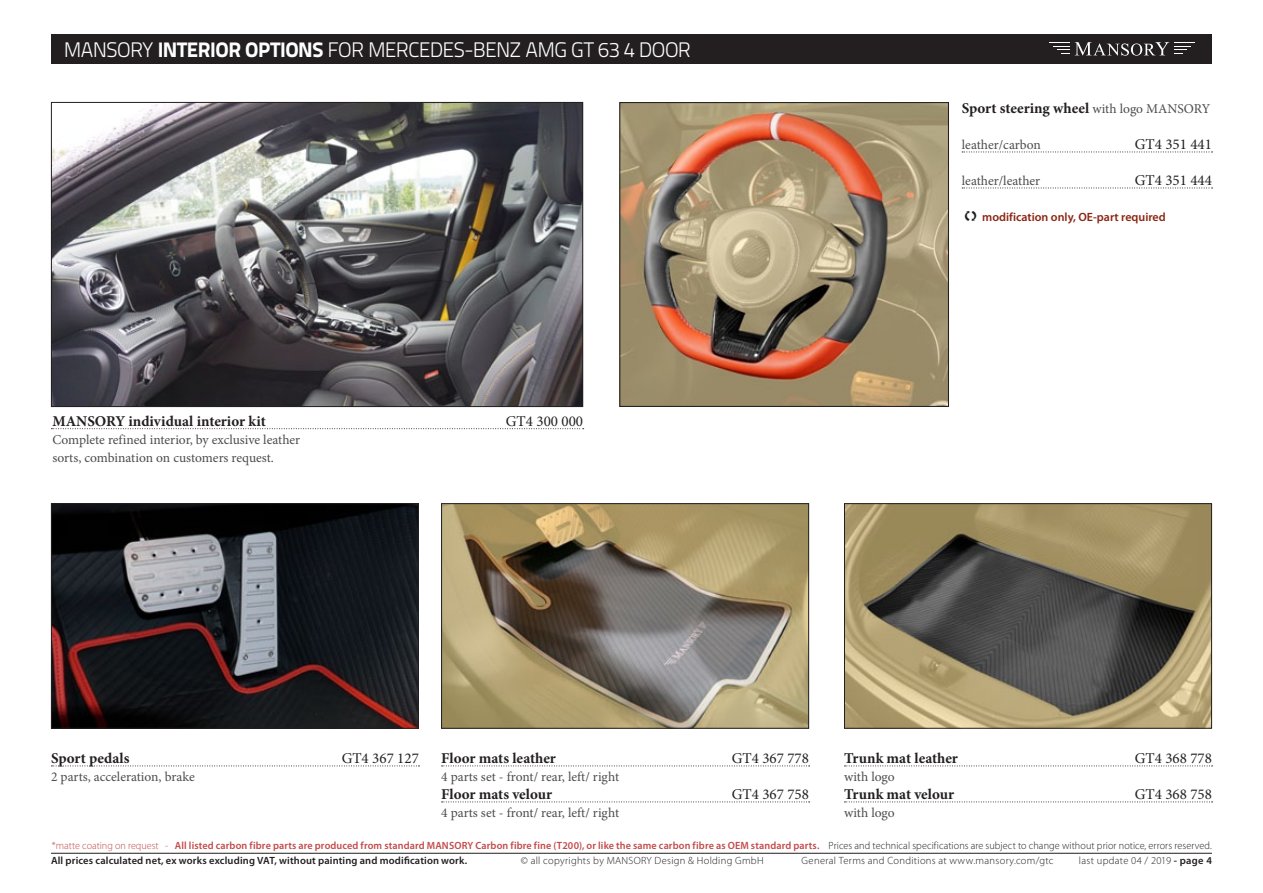
<style>
.page{position:relative;width:1263px;height:893px;background:#fff}
.page>*{position:absolute;margin:0;border:0;box-sizing:border-box;transform-origin:0 0}
.nadpis{font:300 21px "Titillium Text 22 L";letter-spacing:-.03em;color:#fff}
.name_of_product{font:700 15px "Minion Pro";color:#231f20}
.NR{font:15px "Minion Pro";color:#231f20}
.description{font:13.5px/18px "Minion Pro";color:#4b4c4d}
.poznamka_red{font:600 12px "Myriad Pro";color:#8a2512}
.t1{font:600 10.5px/15px "Myriad Pro";letter-spacing:.015em;color:#c24a49}
.t2{font:300 10.5px "Myriad Pro";letter-spacing:.03em;color:#231f20}
.s1{font-weight:800}
.s2{font-weight:400;font-size:13.5px;color:#4b4c4d}
.s3{color:#231f20}
.s4{font-weight:300}
.s5{font-weight:300;color:#231f20}
.s6{font-weight:600}
</style>
<div class="page">
<div style="left:51px;top:34px;width:1161px;height:30px;background:#231f20"></div>
<svg style="left:1049px;top:42px;width:20px;height:12px"></svg>
<svg style="left:1075px;top:42px;width:120px;height:14px"></svg>
<hr style="left:51px;top:853px;width:1161px;height:1px;background:#231f20">
<img style="left:621px;top:104px;width:326px;height:301px">
<div style="left:619px;top:102px;width:330px;height:305px;border:1px solid #231f20"></div>
<svg style="left:51px;top:428px;width:533px;height:1px"></svg>
<img style="left:53px;top:104px;width:528px;height:301px">
<div style="left:51px;top:102px;width:532px;height:305px;border:1px solid #231f20"></div>
<svg style="left:962px;top:152px;width:250px;height:1px"></svg>
<svg style="left:962px;top:188px;width:250px;height:1px"></svg>
<img style="left:443px;top:505px;width:364px;height:222px">
<div style="left:441px;top:503px;width:368px;height:226px;border:1px solid #231f20"></div>
<img style="left:53px;top:505px;width:364px;height:222px">
<div style="left:51px;top:503px;width:368px;height:226px;border:1px solid #231f20"></div>
<img style="left:846px;top:505px;width:364px;height:222px">
<div style="left:844px;top:503px;width:368px;height:226px;border:1px solid #231f20"></div>
<svg style="left:442px;top:765px;width:368px;height:1px"></svg>
<svg style="left:442px;top:801px;width:368px;height:1px"></svg>
<svg style="left:51px;top:765px;width:368px;height:1px"></svg>
<svg style="left:844px;top:765px;width:368px;height:1px"></svg>
<svg style="left:844px;top:801px;width:368px;height:1px"></svg>
<p class="nadpis" style="left:64px;top:34px;width:629px">MANSORY <span class="s1">INTERIOR OPTIONS</span> FOR MERCEDES-BENZ AMG GT 63 4 DOOR</p>
<p class="name_of_product" style="left:52px;top:410px;width:215px">MANSORY individual interior kit</p>
<p class="NR" style="left:506px;top:411px;width:79px">GT4 300 000</p>
<p class="description" style="left:52px;top:430px;width:249px">Complete refined interior, by exclusive leather sorts, combination on customers request.</p>
<p class="name_of_product" style="left:962px;top:98px;width:250px">Sport steering wheel <span class="s2">with logo MANSORY</span></p>
<p class="description" style="left:962px;top:136px;width:81px">leather/carbon</p>
<p class="description" style="left:962px;top:172px;width:80px">leather/leather</p>
<p class="poznamka_red" style="left:962px;top:209px;width:206px"><span class="s3">❑</span> modification only, OE-part required</p>
<p class="NR" style="left:1135px;top:134px;width:79px">GT4 351 441</p>
<p class="NR" style="left:1135px;top:170px;width:79px">GT4 351 444</p>
<p class="name_of_product" style="left:51px;top:748px;width:80px">Sport pedals</p>
<p class="description" style="left:51px;top:768px;width:145px">2 parts, acceleration, brake</p>
<p class="name_of_product" style="left:441px;top:748px;width:116px">Floor mats leather</p>
<p class="description" style="left:441px;top:768px;width:179px">4 parts set - front/ rear, left/ right</p>
<p class="name_of_product" style="left:441px;top:784px;width:112px">Floor mats velour</p>
<p class="description" style="left:441px;top:804px;width:179px">4 parts set - front/ rear, left/ right</p>
<p class="name_of_product" style="left:844px;top:748px;width:115px">Trunk mat leather</p>
<p class="description" style="left:844px;top:768px;width:52px">with logo</p>
<p class="name_of_product" style="left:844px;top:784px;width:112px">Trunk mat velour</p>
<p class="description" style="left:844px;top:804px;width:52px">with logo</p>
<p class="NR" style="left:342px;top:748px;width:79px">GT4 367 127</p>
<p class="NR" style="left:1135px;top:748px;width:79px">GT4 368 778</p>
<p class="NR" style="left:1135px;top:784px;width:79px">GT4 368 758</p>
<p class="NR" style="left:732px;top:748px;width:79px">GT4 367 778</p>
<p class="NR" style="left:732px;top:784px;width:79px">GT4 367 758</p>
<p class="t1" style="left:51px;top:837px;width:1162px"><span class="s4">*matte coating on request -</span> All listed carbon fibre parts are produced from standard MANSORY Carbon fibre fine (T200), or like the same carbon fibre as OEM standard parts. <span class="s5">Prices and technical specifications are subject to change without prior notice, errors reserved.<br></span><span class="s3">All prices calculated net, ex works excluding VAT, without painting and modification work.</span></p>
<p class="t2" style="left:521px;top:854px;width:244px">© all copyrights by MANSORY Design &amp; Holding GmbH</p>
<p class="t2" style="left:802px;top:854px;width:253px">General Terms and Conditions at www.mansory.com/gtc</p>
<p class="t2" style="left:1079px;top:854px;width:135px">last update 04 / 2019 <span class="s6">- page 4</span></p>
</div>
